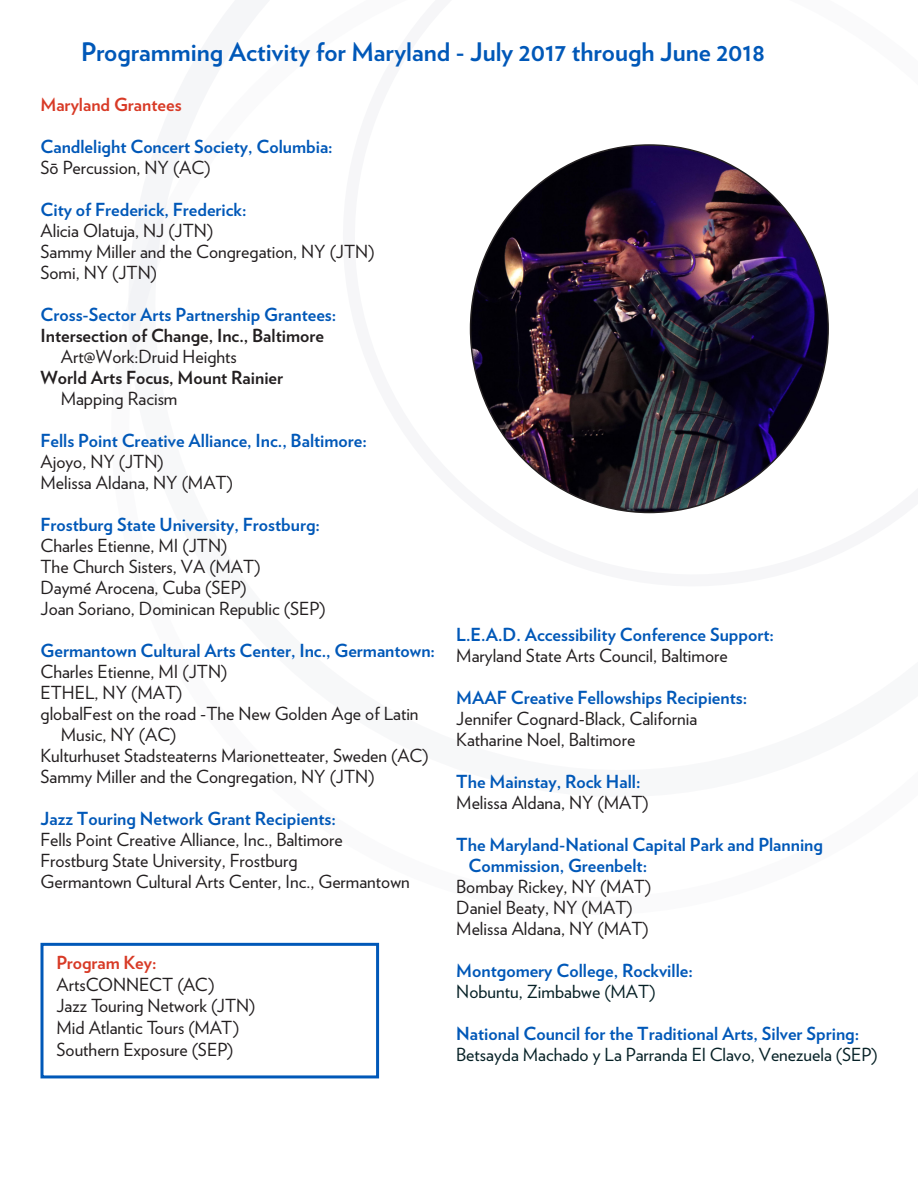
<style>
.page{position:relative;width:918px;height:1188px;background:#fff}
.page>*{position:absolute;margin:0;border:0;box-sizing:border-box;transform-origin:0 0}
.t1{font:700 25.5px "Verlag";color:#0058b8}
.t2{font:18px/21px "Verlag";color:#231f20}
.t3{font:700 18px/21px "Verlag";color:#0058b8}
.t4{font:700 18px "Verlag";color:#231f20}
.t5{font:700 18px "Verlag";color:#d83a26}
.s1{font-weight:400;color:#231f20}
.s2{font-weight:700;color:#0058b8}
.s3{font-weight:400;color:#062126}
.s4{font-weight:700;color:#d83a26}
</style>
<div class="page">
<div style="left:40px;top:943px;width:339px;height:135px;border:3px solid #0058b8"></div>
<img style="left:471px;top:145px;width:357px;height:368px">
<p class="t1" style="left:81px;top:32px;width:686px">Programming Activity for Maryland - July 2017 through June 2018</p>
<p class="t5" style="left:40px;top:90px;width:143px">Maryland Grantees</p>
<p class="t3" style="left:40px;top:135px;width:294px">Candlelight Concert Society, Columbia:<br><span class="s1">Sō Percussion, NY (AC)</span></p>
<p class="t2" style="left:40px;top:198px;width:336px"><span class="s2">City of Frederick, Frederick:<br></span>Alicia Olatuja, NJ (JTN)<br>Sammy Miller and the Congregation, NY (JTN)<br>Somi, NY (JTN)</p>
<p class="t3" style="left:40px;top:303px;width:297px">Cross-Sector Arts Partnership Grantees:</p>
<p class="t4" style="left:40px;top:321px;width:285px">Intersection of Change, Inc., Baltimore</p>
<p class="t2" style="left:61px;top:345px;width:178px">Art@Work:Druid Heights</p>
<p class="t4" style="left:40px;top:363px;width:244px">World Arts Focus, Mount Rainier</p>
<p class="t2" style="left:61px;top:387px;width:118px">Mapping Racism</p>
<p class="t3" style="left:40px;top:429px;width:328px">Fells Point Creative Alliance, Inc., Baltimore:<br><span class="s1">Ajoyo, NY (JTN)<br>Melissa Aldana, NY (MAT)</span></p>
<p class="t2" style="left:40px;top:513px;width:287px"><span class="s2">Frostburg State University, Frostburg:<br></span>Charles Etienne, MI (JTN)<br>The Church Sisters, VA (MAT)<br>Daymé Arocena, Cuba (SEP)<br>Joan Soriano, Dominican Republic (SEP)</p>
<p class="t3" style="left:40px;top:639px;width:396px">Germantown Cultural Arts Center, Inc., Germantown:</p>
<p class="t2" style="left:40px;top:660px;width:188px">Charles Etienne, MI (JTN)</p>
<p class="t2" style="left:40px;top:681px;width:143px">ETHEL, NY (MAT)</p>
<p class="t2" style="left:40px;top:702px;width:380px">globalFest on the road -The New Golden Age of Latin</p>
<p class="t2" style="left:61px;top:723px;width:117px">Music, NY (AC)</p>
<p class="t2" style="left:40px;top:744px;width:390px">Kulturhuset Stadsteaterns Marionetteater, Sweden (AC)</p>
<p class="t2" style="left:40px;top:765px;width:336px">Sammy Miller and the Congregation, NY (JTN)</p>
<p class="t2" style="left:40px;top:807px;width:371px"><span class="s2">Jazz Touring Network Grant Recipients:<br></span>Fells Point Creative Alliance, Inc., Baltimore Frostburg State University, Frostburg<br>Germantown Cultural Arts Center, Inc., Germantown</p>
<p class="t3" style="left:456px;top:623px;width:319px">L.E.A.D. Accessibility Conference Support:<br><span class="s1">Maryland State Arts Council, Baltimore</span></p>
<p class="t2" style="left:456px;top:687px;width:292px"><span class="s2">MAAF Creative Fellowships Recipients:<br></span>Jennifer Cognard-Black, California<br>Katharine Noel, Baltimore</p>
<p class="t3" style="left:456px;top:770px;width:194px">The Mainstay, Rock Hall:<br><span class="s1">Melissa Aldana, NY (MAT)</span></p>
<p class="t3" style="left:456px;top:833px;width:368px">The Maryland-National Capital Park and Planning</p>
<p class="t3" style="left:468px;top:854px;width:180px">Commission, Greenbelt:</p>
<p class="t2" style="left:456px;top:876px;width:196px">Bombay Rickey, NY (MAT)</p>
<p class="t2" style="left:456px;top:897px;width:178px">Daniel Beaty, NY (MAT)</p>
<p class="t2" style="left:456px;top:918px;width:194px">Melissa Aldana, NY (MAT)</p>
<p class="t3" style="left:456px;top:959px;width:238px">Montgomery College, Rockville:<br><span class="s3">Nobuntu, Zimbabwe (MAT)</span></p>
<p class="t3" style="left:456px;top:1022px;width:423px">National Council for the Traditional Arts, Silver Spring:<br><span class="s3">Betsayda Machado y La Parranda El Clavo, Venezuela (SEP)</span></p>
<p class="t2" style="left:56px;top:951px;width:201px;line-height:21.6px"><span class="s4">Program Key:<br></span>ArtsCONNECT (AC)<br>Jazz Touring Network (JTN)<br>Mid Atlantic Tours (MAT)<br>Southern Exposure (SEP)</p>
</div>
